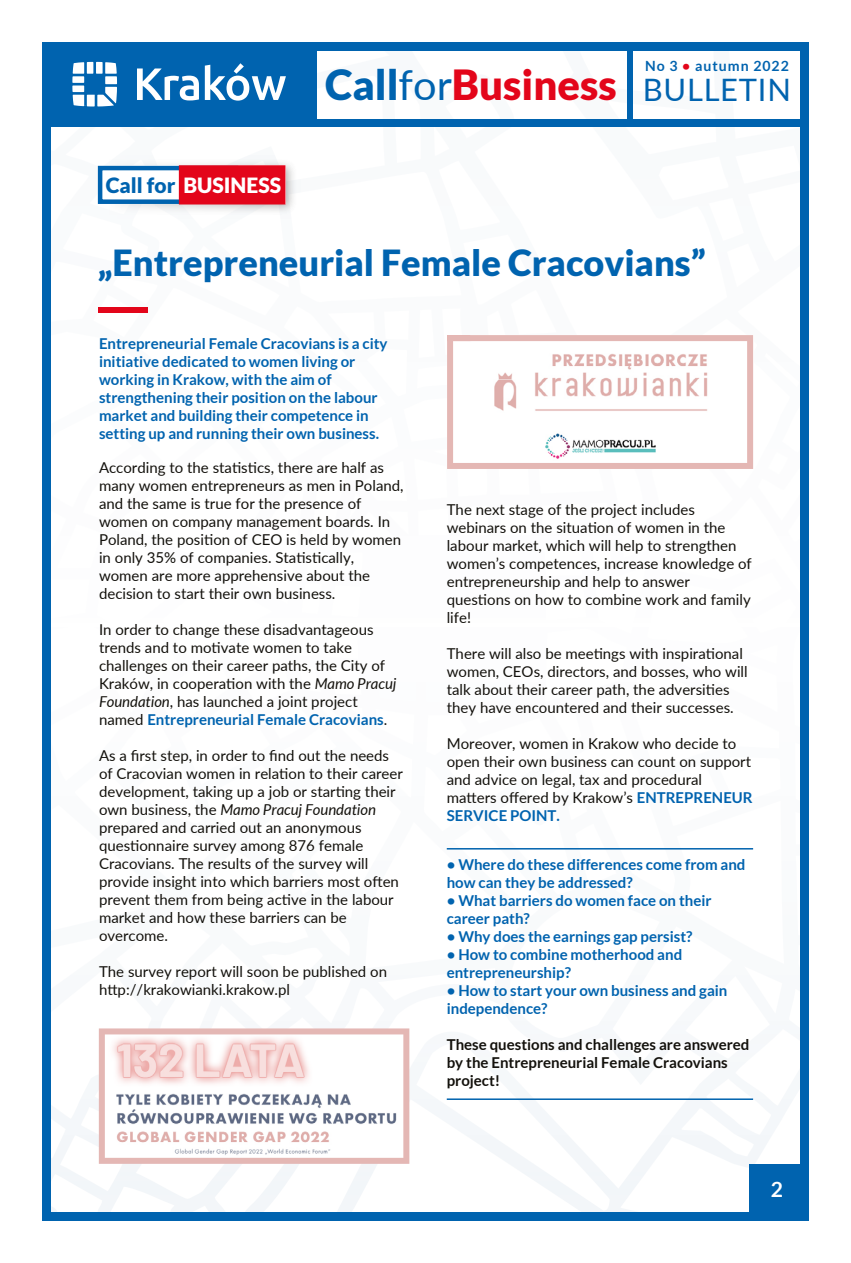
<style>
.page{position:relative;width:851px;height:1263px;background:#fff}
.page>*{position:absolute;margin:0;border:0;box-sizing:border-box;transform-origin:0 0}
.t1{font:900 41.55px "Lato";color:#e3051a}
.t2{font:900 36px "Lato";color:#0063af}
.t3{font:900 21px "Lato";color:#fff}
.t4{font:700 21px "Lato";color:#fff}
.t5{font:15px/18px "Lato";color:#13110c}
.t6{font:700 15px/18px "Lato";color:#0063af}
.t7{font:700 15px/18px "Lato";color:#13110c}
.t8{font:700 14.1px "Lato";letter-spacing:.07em;color:#0063af}
.s1{color:#0063af}
.s2{color:#e3051a}
.s3{font-weight:400;color:#0063af}
.s4{font-weight:400;font-size:30.9px;color:#0063af}
.s5{font-style:italic}
.s6{font-weight:700;color:#0063af}
</style>
<div class="page">
<div style="left:0;top:0;width:850px;height:1263px;background:linear-gradient(to right,#fff,#fdfefe)"></div>
<div style="left:42px;top:45px;width:758px;height:1167px;background:#fff"></div>
<div style="left:42px;top:42px;width:274px;height:84px;background:#0063af"></div>
<svg style="left:72px;top:62px;width:45px;height:45px"></svg>
<svg style="left:137px;top:63px;width:149px;height:38px"></svg>
<div style="left:42px;top:42px;width:766px;height:9px;background:#0063af"></div>
<div style="left:42px;top:42px;width:9px;height:1179px;background:#0063af"></div>
<div style="left:800px;top:42px;width:8px;height:1176px;background:#0063af"></div>
<div style="left:42px;top:1212px;width:766px;height:9px;background:#0063af"></div>
<div style="left:749px;top:1164px;width:57px;height:53px;background:#0063af"></div>
<div style="left:627px;top:43px;width:5px;height:81px;background:#0063af"></div>
<div style="left:42px;top:119px;width:764px;height:7px;background:#0063af"></div>
<img style="left:97px;top:159px;width:199px;height:54px">
<div style="left:100px;top:168px;width:136px;height:34px;background:#fff"></div>
<div style="left:98px;top:166px;width:140px;height:38px;border:4px solid #0063af"></div>
<div style="left:182px;top:168px;width:100px;height:34px;background:#e3051a"></div>
<div style="left:179px;top:165px;width:106px;height:39px;border:6px solid #e3051a"></div>
<div style="left:98px;top:308px;width:50px;height:5px;background:#e3051a"></div>
<hr style="left:446px;top:848px;width:307px;height:1px;background:#0063af">
<hr style="left:446px;top:1098px;width:307px;height:2px;background:#0063af">
<svg style="left:447px;top:335px;width:306px;height:134px"></svg>
<svg style="left:99px;top:1028px;width:310px;height:136px"></svg>
<h3 class="t3" style="left:106px;top:173px;width:177px"><span class="s1">Call for</span> BUSINESS</h3>
<p class="t8" style="left:645px;top:58px;width:145px">No 3 <span class="s2">•</span> autumn 2022</p>
<h1 class="t1" style="left:325px;top:61px;width:467px"><span class="s1">Call</span><span class="s3">for</span>Business <span class="s4">BULLETIN</span></h1>
<h2 class="t2" style="left:98px;top:242px;width:609px">„Entrepreneurial Female Cracovians”</h2>
<p class="t6" style="left:99px;top:335px;width:290px">Entrepreneurial Female Cracovians is a city initiative dedicated to women living or working in Krakow, with the aim of strengthening their position on the labour market and building their competence in setting up and running their own business.</p>
<p class="t5" style="left:99px;top:458px;width:306px">According to the statistics, there are half as many women entrepreneurs as men in Poland, and the same is true for the presence of women on company management boards. In Poland, the position of CEO is held by women in only 35% of companies. Statistically, women are more apprehensive about the decision to start their own business.</p>
<p class="t5" style="left:99px;top:620px;width:299px">In order to change these disadvantageous trends and to motivate women to take challenges on their career paths, the City of Kraków, in cooperation with the <span class="s5">Mamo Pracuj Foundation</span>, has launched a joint project named <span class="s6">Entrepreneurial Female Cracovians</span>.</p>
<p class="t5" style="left:99px;top:746px;width:305px">As a first step, in order to find out the needs of Cracovian women in relation to their career development, taking up a job or starting their own business, the <span class="s5">Mamo Pracuj Foundation </span>prepared and carried out an anonymous questionnaire survey among 876 female Cracovians. The results of the survey will provide insight into which barriers most often prevent them from being active in the labour market and how these barriers can be overcome.</p>
<p class="t5" style="left:99px;top:962px;width:289px">The survey report will soon be published on http://krakowianki.krakow.pl</p>
<p class="t5" style="left:446px;top:500px;width:306px">The next stage of the project includes webinars on the situation of women in the labour market, which will help to strengthen women’s competences, increase knowledge of entrepreneurship and help to answer questions on how to combine work and family life!</p>
<p class="t5" style="left:446px;top:644px;width:302px">There will also be meetings with inspirational women, CEOs, directors, and bosses, who will talk about their career path, the adversities they have encountered and their successes.</p>
<p class="t5" style="left:446px;top:734px;width:307px">Moreover, women in Krakow who decide to open their own business can count on support and advice on legal, tax and procedural matters offered by Krakow’s <span class="s6">ENTREPRENEUR SERVICE POINT.</span></p>
<p class="t6" style="left:446px;top:855px;width:300px">• Where do these differences come from and how can they be addressed?</p>
<p class="t6" style="left:446px;top:891px;width:266px">• What barriers do women face on their career path?</p>
<p class="t6" style="left:446px;top:927px;width:247px">• Why does the earnings gap persist?</p>
<p class="t6" style="left:446px;top:945px;width:237px">• How to combine motherhood and entrepreneurship?</p>
<p class="t6" style="left:446px;top:981px;width:282px">• How to start your own business and gain independence?</p>
<p class="t7" style="left:446px;top:1035px;width:304px">These questions and challenges are answered by the Entrepreneurial Female Cracovians project!</p>
<h3 class="t4" style="left:770px;top:1177px;width:14px">2</h3>
</div>
